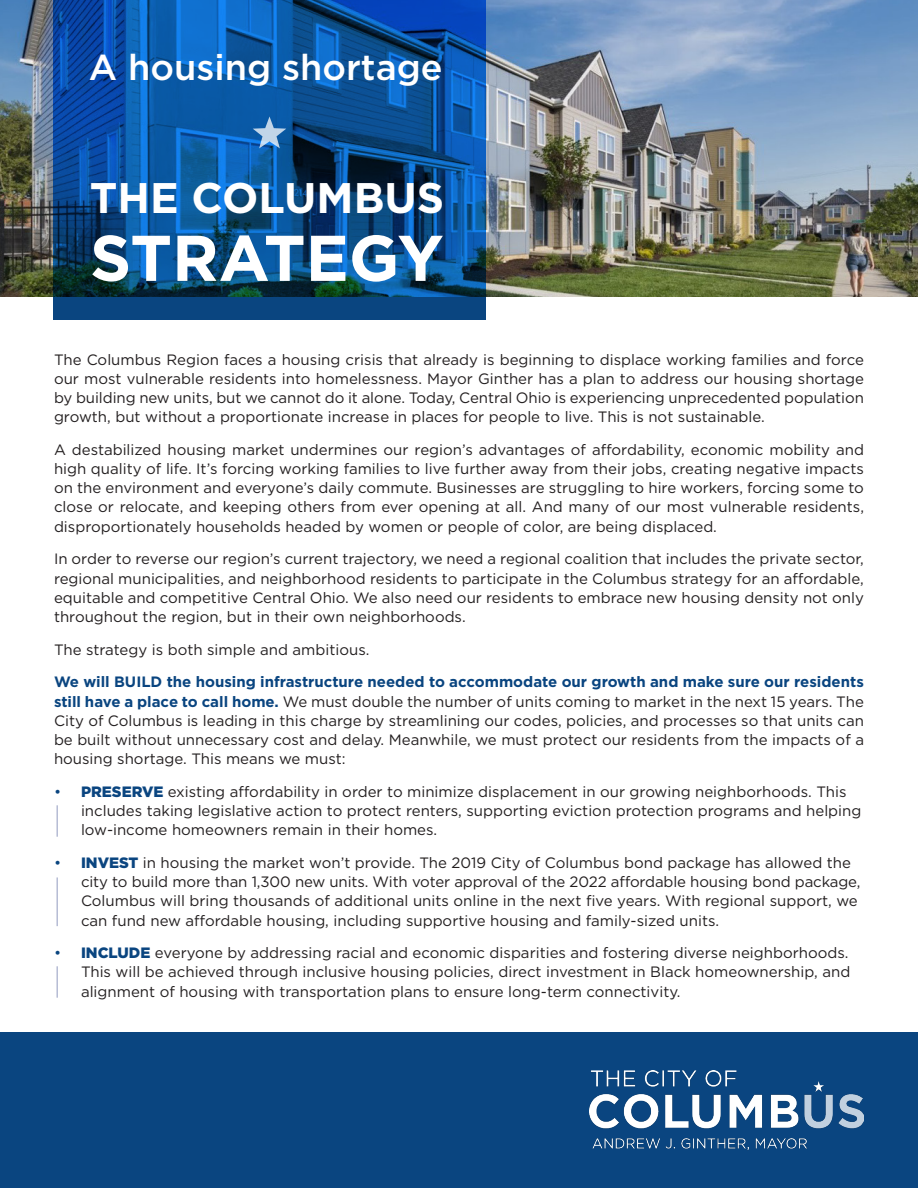
<style>
.page{position:relative;width:918px;height:1188px;background:#fff}
.page>*{position:absolute;margin:0;border:0;box-sizing:border-box;transform-origin:0 0}
.t1{font:700 64.5px "Gotham";color:#fff}
.t2{font:700 42.75px "Gotham";color:#fff}
.t3{font:500 36px "Gotham";color:#fff}
.t4{font:15px/19.2px "Gotham";color:#231f20;text-align:justify}
.s1{font-weight:700;color:#0a4580}
.s2{color:#0a4580}
.s3{font-weight:900;color:#0a4580}
</style>
<div class="page">
<img style="left:0;top:0;width:918px;height:296px">
<svg style="left:53px;top:0;width:433px;height:320px;background:#0a4e93"></svg>
<svg style="left:253px;top:116px;width:33px;height:32px"></svg>
<div style="left:0;top:1032px;width:918px;height:156px;background:#0a4580"></div>
<img style="left:590px;top:1071px;width:274px;height:79px">
<hr style="left:56px;top:805px;width:2px;height:32px;background:#b6bcd4">
<hr style="left:56px;top:877px;width:2px;height:49px;background:#b6bcd4">
<hr style="left:56px;top:966px;width:2px;height:32px;background:#b6bcd4">
<p class="t3" style="left:89px;top:44px;width:355px">A housing shortage</p>
<p class="t2" style="left:90px;top:170px;width:356px">THE COLUMBUS</p>
<p class="t1" style="left:90px;top:215px;width:355px">STRATEGY</p>
<p class="t4" style="left:54px;top:349px;width:811px">The Columbus Region faces a housing crisis that already is beginning to displace working families and force our most vulnerable residents into homelessness. Mayor Ginther has a plan to address our housing shortage by building new units, but we cannot do it alone. Today, Central Ohio is experiencing unprecedented population growth, but without a proportionate increase in places for people to live. This is not sustainable.</p>
<p class="t4" style="left:54px;top:440px;width:812px">A destabilized housing market undermines our region’s advantages of affordability, economic mobility and high quality of life. It’s forcing working families to live further away from their jobs, creating negative impacts on the environment and everyone’s daily commute. Businesses are struggling to hire workers, forcing some to close or relocate, and keeping others from ever opening at all. And many of our most vulnerable residents, disproportionately households headed by women or people of color, are being displaced.</p>
<p class="t4" style="left:54px;top:549px;width:811px">In order to reverse our region’s current trajectory, we need a regional coalition that includes the private sector, regional municipalities, and neighborhood residents to participate in the Columbus strategy for an affordable, equitable and competitive Central Ohio. We also need our residents to embrace new housing density not only throughout the region, but in their own neighborhoods.</p>
<p class="t4" style="left:54px;top:639px;width:317px">The strategy is both simple and ambitious.</p>
<p class="t4" style="left:54px;top:672px;width:812px"><span class="s1">We will BUILD the housing infrastructure needed to accommodate our growth and make sure our residents still have a place to call home.</span> We must double the number of units coming to market in the next 15 years. The City of Columbus is leading in this charge by streamlining our codes, policies, and processes so that units can be built without unnecessary cost and delay. Meanwhile, we must protect our residents from the impacts of a housing shortage. This means we must:</p>
<p class="t4" style="left:81px;top:782px;width:782px;text-align:left;text-indent:-27px"><span class="s2">•</span> <span class="s3">PRESERVE</span> existing affordability in order to minimize displacement in our growing neighborhoods. This includes taking legislative action to protect renters, supporting eviction protection programs and helping low-income homeowners remain in their homes.</p>
<p class="t4" style="left:81px;top:853px;width:781px;text-align:left;text-indent:-27px"><span class="s2">•</span> <span class="s3">INVEST</span> in housing the market won’t provide. The 2019 City of Columbus bond package has allowed the city to build more than 1,300 new units. With voter approval of the 2022 affordable housing bond package, Columbus will bring thousands of additional units online in the next five years. With regional support, we can fund new affordable housing, including supportive housing and family-sized units.</p>
<p class="t4" style="left:81px;top:943px;width:771px;text-align:left;text-indent:-27px"><span class="s2">•</span> <span class="s3">INCLUDE</span> everyone by addressing racial and economic disparities and fostering diverse neighborhoods.<br>This will be achieved through inclusive housing policies, direct investment in Black homeownership, and alignment of housing with transportation plans to ensure long-term connectivity.</p>
</div>
